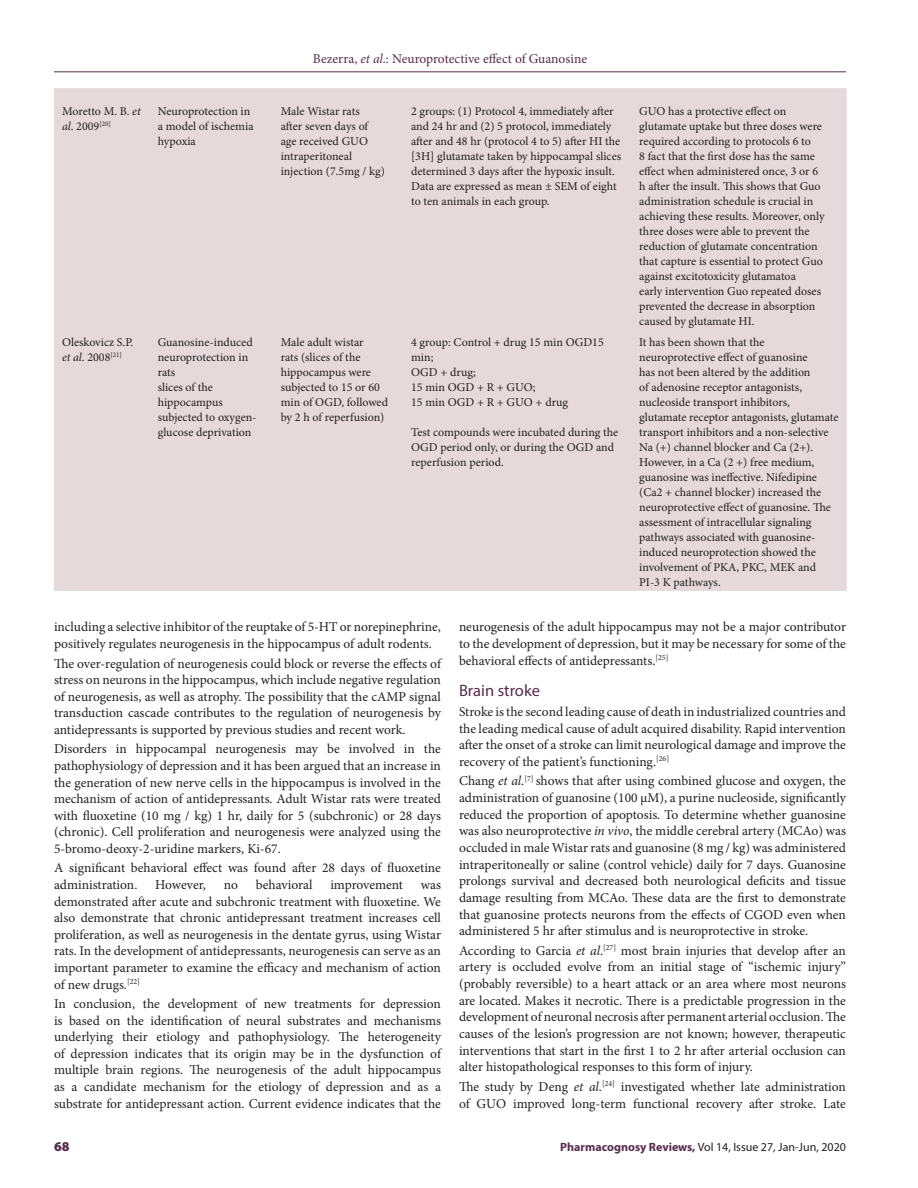
<style>
.page{position:relative;width:918px;height:1188px;background:#fff}
.page>*{position:absolute;margin:0;border:0;box-sizing:border-box;transform-origin:0 0}
._2_HD{font:16.5px "Myriad Pro";color:#572c4c}
.TXT{font:13.5px/16.6px "Minion Pro";letter-spacing:-.005em;color:#231f20;text-align:justify}
.t1{font:13.5px "Minion Pro";color:#572c4c}
.t2{font:900 13.5px "Myriad Pro";color:#572c4c}
.TB{font:12px/15px "Minion Pro";color:#231f20}
.t3{font:12px "Myriad Pro";color:#231f20}
.s1{font-style:italic}
.s2{font-weight:700;color:#572c4c}
</style>
<div class="page">
<hr style="left:54px;top:72px;width:792px;height:1px;background:#572c4c">
<div style="left:54px;top:88px;width:793px;height:503px;background:#e5d9db"></div>
<p class="t1" style="left:313px;top:50px;width:276px">Bezerra, <span class="s1">et al</span>.: Neuroprotective effect of Guanosine</p>
<p class="TB" style="left:62px;top:104px;width:80px">Moretto M. B. <span class="s1">et al</span>. 2009<sup>[20]</sup></p>
<p class="TB" style="left:158px;top:104px;width:97px">Neuroprotection in a model of ischemia hypoxia</p>
<p class="TB" style="left:281px;top:104px;width:106px">Male Wistar rats<br>after seven days of age received GUO intraperitoneal injection (7.5mg / kg)</p>
<p class="TB" style="left:411px;top:104px;width:212px">2 groups: (1) Protocol 4, immediately after and 24 hr and (2) 5 protocol, immediately after and 48 hr (protocol 4 to 5) after HI the [3H] glutamate taken by hippocampal slices determined 3 days after the hypoxic insult.<br>Data are expressed as mean ± SEM of eight to ten animals in each group.</p>
<p class="TB" style="left:639px;top:104px;width:187px">GUO has a protective effect on glutamate uptake but three doses were required according to protocols 6 to<br>8 fact that the first dose has the same effect when administered once, 3 or 6 h after the insult. This shows that Guo administration schedule is crucial in achieving these results. Moreover, only three doses were able to prevent the reduction of glutamate concentration that capture is essential to protect Guo against excitotoxicity glutamatoa<br>early intervention Guo repeated doses prevented the decrease in absorption caused by glutamate HI.</p>
<p class="TB" style="left:62px;top:335px;width:73px">Oleskovicz S.P. <span class="s1">et al</span>. 2008<sup>[21]</sup></p>
<p class="TB" style="left:158px;top:335px;width:100px">Guanosine-induced neuroprotection in rats<br>slices of the hippocampus subjected to oxygen&shy;glucose deprivation</p>
<p class="TB" style="left:281px;top:335px;width:109px">Male adult wistar<br>rats (slices of the hippocampus were subjected to 15 or 60 min of OGD, followed by 2 h of reperfusion)</p>
<p class="TB" style="left:411px;top:335px;width:194px">4 group: Control + drug 15 min OGD15 min;<br>OGD + drug;<br>15 min OGD + R + GUO;<br>15 min OGD + R + GUO + drug</p>
<p class="TB" style="left:639px;top:335px;width:201px">It has been shown that the neuroprotective effect of guanosine<br>has not been altered by the addition<br>of adenosine receptor antagonists, nucleoside transport inhibitors, glutamate receptor antagonists, glutamate transport inhibitors and a non-selective Na (+) channel blocker and Ca (2+).<br>However, in a Ca (2 +) free medium, guanosine was ineffective. Nifedipine (Ca2 + channel blocker) increased the neuroprotective effect of guanosine. The assessment of intracellular signaling pathways associated with guanosine&shy;induced neuroprotection showed the involvement of PKA, PKC, MEK and PI-3 K pathways.</p>
<p class="TXT" style="left:459px;top:619px;width:389px">neurogenesis of the adult hippocampus may not be a major contributor to the development of depression, but it may be necessary for some of the behavioral effects of antidepressants.<sup>[25]</sup></p>
<p class="_2_HD" style="left:459px;top:681px;width:83px">Brain stroke</p>
<p class="TXT" style="left:459px;top:703px;width:389px">Stroke is the second leading cause of death in industrialized countries and the leading medical cause of adult acquired disability. Rapid intervention after the onset of a stroke can limit neurological damage and improve the recovery of the patient’s functioning.<sup>[26]</sup></p>
<p class="TXT" style="left:459px;top:773px;width:389px">Chang <span class="s1">et al</span>.<sup>[7]</sup> shows that after using combined glucose and oxygen, the administration of guanosine (100 µM), a purine nucleoside, significantly reduced the proportion of apoptosis. To determine whether guanosine was also neuroprotective <span class="s1">in vivo</span>, the middle cerebral artery (MCAo) was occluded in male Wistar rats and guanosine (8 mg / kg) was administered intraperitoneally or saline (control vehicle) daily for 7 days. Guanosine prolongs survival and decreased both neurological deficits and tissue damage resulting from MCAo. These data are the first to demonstrate that guanosine protects neurons from the effects of CGOD even when administered 5 hr after stimulus and is neuroprotective in stroke.</p>
<p class="TXT" style="left:459px;top:942px;width:389px">According to Garcia <span class="s1">et al</span>.<sup>[27]</sup> most brain injuries that develop after an artery is occluded evolve from an initial stage of “ischemic injury” (probably reversible) to a heart attack or an area where most neurons are located. Makes it necrotic. There is a predictable progression in the development of neuronal necrosis after permanent arterial occlusion. The causes of the lesion’s progression are not known; however, therapeutic interventions that start in the first 1 to 2 hr after arterial occlusion can alter histopathological responses to this form of injury.</p>
<p class="TXT" style="left:459px;top:1078px;width:389px">The study by Deng <span class="s1">et al</span>.<sup>[24]</sup> investigated whether late administration of GUO improved long-term functional recovery after stroke. Late</p>
<p class="TB" style="left:411px;top:425px;width:209px">Test compounds were incubated during the<br>OGD period only, or during the OGD and reperfusion period.</p>
<p class="TXT" style="left:54px;top:619px;width:388px">including a selective inhibitor of the reuptake of 5-HT or norepinephrine, positively regulates neurogenesis in the hippocampus of adult rodents.</p>
<p class="TXT" style="left:54px;top:655px;width:389px">The over-regulation of neurogenesis could block or reverse the effects of stress on neurons in the hippocampus, which include negative regulation of neurogenesis, as well as atrophy. The possibility that the cAMP signal transduction cascade contributes to the regulation of neurogenesis by antidepressants is supported by previous studies and recent work.</p>
<p class="TXT" style="left:54px;top:741px;width:389px">Disorders in hippocampal neurogenesis may be involved in the pathophysiology of depression and it has been argued that an increase in the generation of new nerve cells in the hippocampus is involved in the mechanism of action of antidepressants. Adult Wistar rats were treated with fluoxetine (10 mg / kg) 1 hr, daily for 5 (subchronic) or 28 days (chronic). Cell proliferation and neurogenesis were analyzed using the 5-bromo-deoxy-2-uridine markers, Ki-67.</p>
<p class="TXT" style="left:54px;top:860px;width:389px">A significant behavioral effect was found after 28 days of fluoxetine administration.</p>
<p class="TXT" style="left:155px;top:876px;width:52px">However,</p>
<p class="TXT" style="left:224px;top:876px;width:16px">no</p>
<p class="TXT" style="left:256px;top:876px;width:58px">behavioral</p>
<p class="TXT" style="left:330px;top:876px;width:74px">improvement</p>
<p class="TXT" style="left:54px;top:876px;width:389px;text-indent:367px">was demonstrated after acute and subchronic treatment with fluoxetine. We also demonstrate that chronic antidepressant treatment increases cell proliferation, as well as neurogenesis in the dentate gyrus, using Wistar rats. In the development of antidepressants, neurogenesis can serve as an important parameter to examine the efficacy and mechanism of action of new drugs.<sup>[22]</sup></p>
<p class="TXT" style="left:54px;top:996px;width:389px">In conclusion, the development of new treatments for depression is based on the identification of neural substrates and mechanisms underlying their etiology and pathophysiology. The heterogeneity of depression indicates that its origin may be in the dysfunction of multiple brain regions. The neurogenesis of the adult hippocampus as a candidate mechanism for the etiology of depression and as a substrate for antidepressant action. Current evidence indicates that the</p>
<p class="t2" style="left:54px;top:1137px;width:17px">68</p>
<p class="t3" style="left:560px;top:1139px;width:287px"><span class="s2">Pharmacognosy Reviews,</span> Vol 14, Issue 27, Jan-Jun, 2020</p>
</div>
